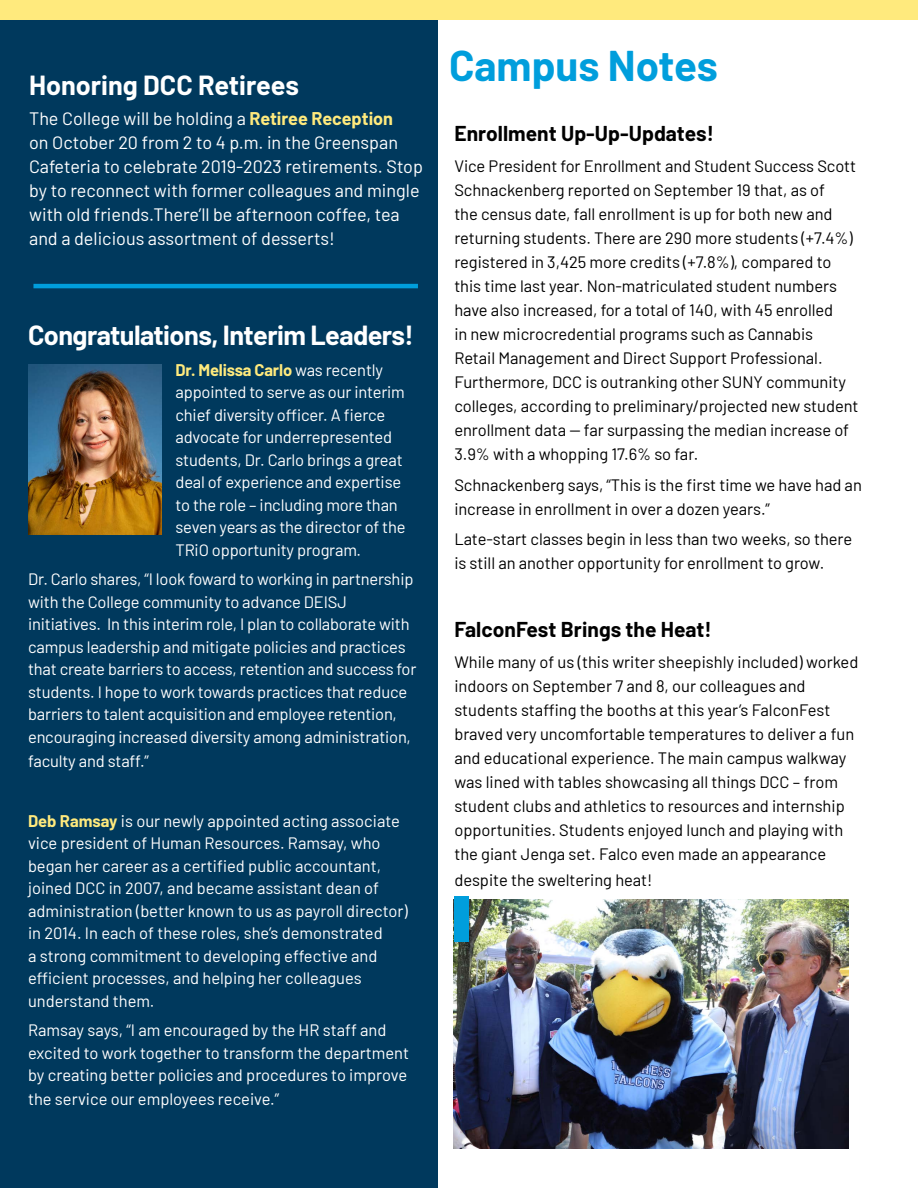
<style>
.page{position:relative;width:918px;height:1188px;background:#fff}
.page>*{position:absolute;margin:0;border:0;box-sizing:border-box;transform-origin:0 0}
.t1{font:700 42px "Barlow";color:#009edc}
.t2{font:700 27px "Barlow";letter-spacing:-.02em;color:#fff}
.t3{font:700 27px "Barlow";color:#fff}
.t4{font:700 21px "Barlow";letter-spacing:.005em;color:#000}
.t5{font:18px/24px "Barlow";color:#fff}
.t6{font:16.5px/24px "Barlow";letter-spacing:-.005em;color:#000}
.t7{font:16.5px/22.5px "Barlow";letter-spacing:-.01em;color:#fff}
.s1{font-weight:700;color:#ffea7d}
</style>
<div class="page">
<div style="left:0;top:13px;width:437px;height:1175px;background:#00395d"></div>
<hr style="left:33px;top:284px;width:385px;height:4px;background:#009edc">
<div style="left:0;top:0;width:918px;height:20px;background:#ffea7d"></div>
<img style="left:28px;top:365px;width:134px;height:170px">
<img style="left:454px;top:899px;width:394px;height:249px">
<div style="left:454px;top:896px;width:15px;height:46px;background:#009edc"></div>
<h2 class="t3" style="left:29px;top:65px;width:271px">Honoring DCC Retirees</h2>
<p class="t5" style="left:29px;top:105px;width:395px">The College will be holding a <span class="s1">Retiree Reception<br></span>on October 20 from 2 to 4 p.m. in the Greenspan Cafeteria to celebrate 2019-2023 retirements. Stop by to reconnect with former colleagues and mingle with old friends.There’ll be afternoon coffee, tea and a delicious assortment of desserts!</p>
<h2 class="t2" style="left:28px;top:315px;width:387px">Congratulations, Interim Leaders!</h2>
<p class="t7" style="left:176px;top:357px;width:232px"><span class="s1">Dr. Melissa Carlo</span> was recently appointed to serve as our interim chief diversity officer. A fierce advocate for underrepresented students, Dr. Carlo brings a great deal of experience and expertise to the role – including more than seven years as the director of the</p>
<p class="t7" style="left:28px;top:534px;width:387px;line-height:29.2px;text-indent:147px">TRiO opportunity program.<br>Dr. Carlo shares, “I look foward to working in partnership</p>
<p class="t7" style="left:28px;top:589px;width:390px">with the College community to advance DEISJ initiatives. In this interim role, I plan to collaborate with campus leadership and mitigate policies and practices that create barriers to access, retention and success for students. I hope to work towards practices that reduce barriers to talent acquisition and employee retention, encouraging increased diversity among administration,</p>
<p class="t7" style="left:28px;top:748px;width:122px">faculty and staff.”</p>
<p class="t7" style="left:28px;top:808px;width:381px"><span class="s1">Deb Ramsay</span> is our newly appointed acting associate vice president of Human Resources. Ramsay, who began her career as a certified public accountant, joined DCC in 2007, and became assistant dean of administration (better known to us as payroll director) in 2014. In each of these roles, she’s demonstrated<br>a strong commitment to developing effective and efficient processes, and helping her colleagues understand them.</p>
<p class="t7" style="left:28px;top:1018px;width:383px">Ramsay says, “I am encouraged by the HR staff and excited to work together to transform the department by creating better policies and procedures to improve</p>
<p class="t7" style="left:28px;top:1087px;width:253px">the service our employees receive.”</p>
<h1 class="t1" style="left:449px;top:35px;width:271px">Campus Notes</h1>
<h3 class="t4" style="left:454px;top:118px;width:261px">Enrollment Up-Up-Updates!</h3>
<p class="t6" style="left:454px;top:153px;width:406px">Vice President for Enrollment and Student Success Scott Schnackenberg reported on September 19 that, as of<br>the census date, fall enrollment is up for both new and returning students. There are 290 more students (+7.4%) registered in 3,425 more credits (+7.8%), compared to this time last year. Non-matriculated student numbers have also increased, for a total of 140, with 45 enrolled<br>in new microcredential programs such as Cannabis<br>Retail Management and Direct Support Professional.<br>Furthermore, DCC is outranking other SUNY community colleges, according to preliminary/projected new student enrollment data -- far surpassing the median increase of 3.9% with a whopping 17.6% so far.</p>
<p class="t6" style="left:454px;top:471px;width:409px">Schnackenberg says, “This is the first time we have had an increase in enrollment in over a dozen years.”</p>
<p class="t6" style="left:454px;top:526px;width:399px">Late-start classes begin in less than two weeks, so there is still an another opportunity for enrollment to grow.</p>
<h3 class="t4" style="left:454px;top:614px;width:259px">FalconFest Brings the Heat!</h3>
<p class="t6" style="left:454px;top:648px;width:406px">While many of us (this writer sheepishly included) worked indoors on September 7 and 8, our colleagues and students staffing the booths at this year’s FalconFest braved very uncomfortable temperatures to deliver a fun and educational experience. The main campus walkway was lined with tables showcasing all things DCC – from student clubs and athletics to resources and internship opportunities. Students enjoyed lunch and playing with the giant Jenga set. Falco even made an appearance</p>
<p class="t6" style="left:454px;top:867px;width:200px">despite the sweltering heat!</p>
</div>
